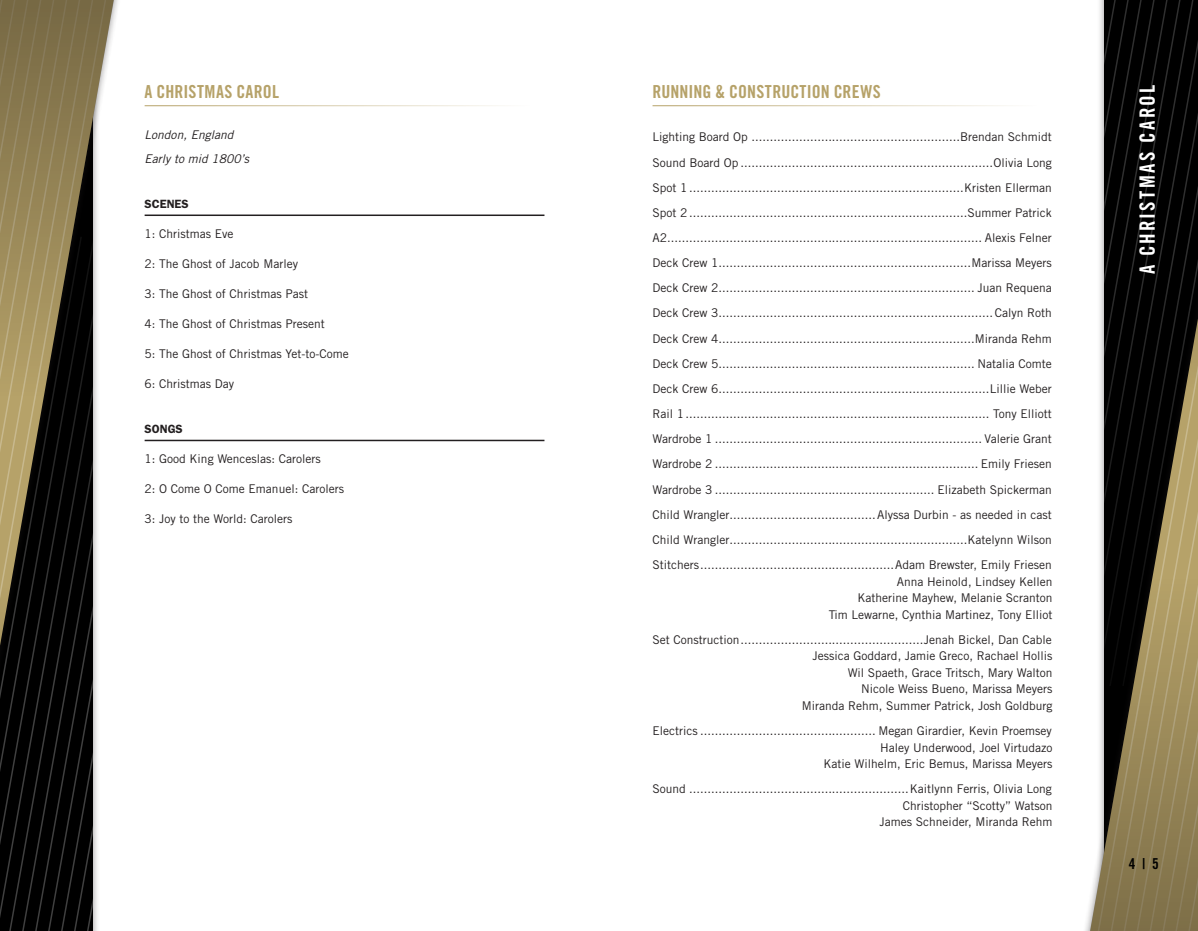
<style>
.page{position:relative;width:1198px;height:931px;background:#fff}
.page>*{position:absolute;margin:0;border:0;box-sizing:border-box;transform-origin:0 0}
.t1{font:21px "Trade Gothic LT Std Bd Cn 20";letter-spacing:.1em;color:#fff}
.t2{font:18px "Trade Gothic LT Std Bd Cn 20";letter-spacing:.005em;color:#b6a269}
.t3{font:15px "Trade Gothic LT Std Bd Cn 20";color:#000}
.t4{font:12px/25.2px "Trade Gothic LT Std";color:#231f20;text-align:right}
.t5{font:italic 12px/23.2px "Trade Gothic LT Std";color:#231f20}
.t6{font:600 12px "ITC Franklin Gothic Std";color:#231f20}
</style>
<div class="page">
<hr style="left:145px;top:105px;width:399px;height:1px;background:#b6a269">
<hr style="left:145px;top:214px;width:399px;height:2px;background:#231f20">
<hr style="left:145px;top:439px;width:399px;height:2px;background:#231f20">
<hr style="left:652px;top:105px;width:400px;height:1px;background:#b6a269">
<div style="left:0;top:0;width:122px;height:930px;background:#231f20;opacity:.5"></div>
<svg style="left:93px;top:417px;width:22px;height:281px"></svg>
<svg style="left:93px;top:417px;width:15px;height:234px"></svg>
<svg style="left:93px;top:0;width:22px;height:417px"></svg>
<svg style="left:0;top:0;width:93px;height:931px;background:#433c29"></svg>
<svg style="left:1085px;top:0;width:113px;height:931px;background:#5b5647"></svg>
<h2 class="t2" style="left:145px;top:81px;width:136px">A CHRISTMAS CAROL</h2>
<p class="t5" style="left:145px;top:124px;width:106px">London, England<br>Early to mid 1800’s</p>
<p class="t6" style="left:145px;top:196px;width:46px">SCENES</p>
<p class="t4" style="left:145px;top:221px;width:90px">1: Christmas Eve</p>
<p class="t4" style="left:145px;top:251px;width:155px">2: The Ghost of Jacob Marley</p>
<p class="t4" style="left:145px;top:281px;width:165px">3: The Ghost of Christmas Past</p>
<p class="t4" style="left:145px;top:311px;width:181px">4: The Ghost of Christmas Present</p>
<p class="t4" style="left:145px;top:341px;width:205px">5: The Ghost of Christmas Yet-to-Come</p>
<p class="t4" style="left:145px;top:371px;width:91px">6: Christmas Day</p>
<p class="t6" style="left:145px;top:421px;width:40px">SONGS</p>
<p class="t4" style="left:145px;top:446px;width:178px">1: Good King Wenceslas: Carolers</p>
<p class="t4" style="left:145px;top:476px;width:201px">2: O Come O Come Emanuel: Carolers</p>
<p class="t4" style="left:145px;top:506px;width:149px">3: Joy to the World: Carolers</p>
<h2 class="t2" style="left:652px;top:81px;width:229px">RUNNING &amp; CONSTRUCTION CREWS</h2>
<p class="t4" style="left:652px;top:124px;width:400px;text-align:justify">Lighting Board Op .........................................................Brendan Schmidt Sound Board Op .....................................................................Olivia Long Spot 1...........................................................................Kristen Ellerman Spot 2............................................................................Summer Patrick A2...................................................................................... Alexis Felner Deck Crew 1.....................................................................Marissa Meyers Deck Crew 2...................................................................... Juan Requena Deck Crew 3...........................................................................Calyn Roth Deck Crew 4......................................................................Miranda Rehm Deck Crew 5...................................................................... Natalia Comte Deck Crew 6..........................................................................Lillie Weber Rail 1................................................................................... Tony Elliott Wardrobe 1 ......................................................................... Valerie Grant Wardrobe 2 ........................................................................ Emily Friesen Wardrobe 3 ............................................................ Elizabeth Spickerman Child Wrangler........................................Alyssa Durbin - as needed in cast Child Wrangler.................................................................Katelynn Wilson Stitchers.....................................................Adam Brewster, Emily Friesen</p>
<p class="t4" style="left:828px;top:572px;width:225px;line-height:16.5px">Anna Heinold, Lindsey Kellen<br>Katherine Mayhew, Melanie Scranton<br>Tim Lewarne, Cynthia Martinez, Tony Elliot</p>
<p class="t4" style="left:652px;top:631px;width:401px;line-height:16.5px">Set Construction..................................................Jenah Bickel, Dan Cable Jessica Goddard, Jamie Greco, Rachael Hollis<br>Wil Spaeth, Grace Tritsch, Mary Walton<br>Nicole Weiss Bueno, Marissa Meyers<br>Miranda Rehm, Summer Patrick, Josh Goldburg</p>
<p class="t4" style="left:652px;top:722px;width:401px;line-height:16.5px">Electrics ................................................ Megan Girardier, Kevin Proemsey<br>Haley Underwood, Joel Virtudazo<br>Katie Wilhelm, Eric Bemus, Marissa Meyers</p>
<p class="t4" style="left:652px;top:780px;width:401px;line-height:16.5px">Sound ............................................................Kaitlynn Ferris, Olivia Long<br>Christopher “Scotty” Watson<br>James Schneider, Miranda Rehm</p>
<h1 class="t1" style="left:1134px;top:274px;width:190px;rotate:-90deg">A CHRISTMAS CAROL</h1>
<p class="t3" style="left:1128px;top:854px;width:31px">4 | 5</p>
</div>
